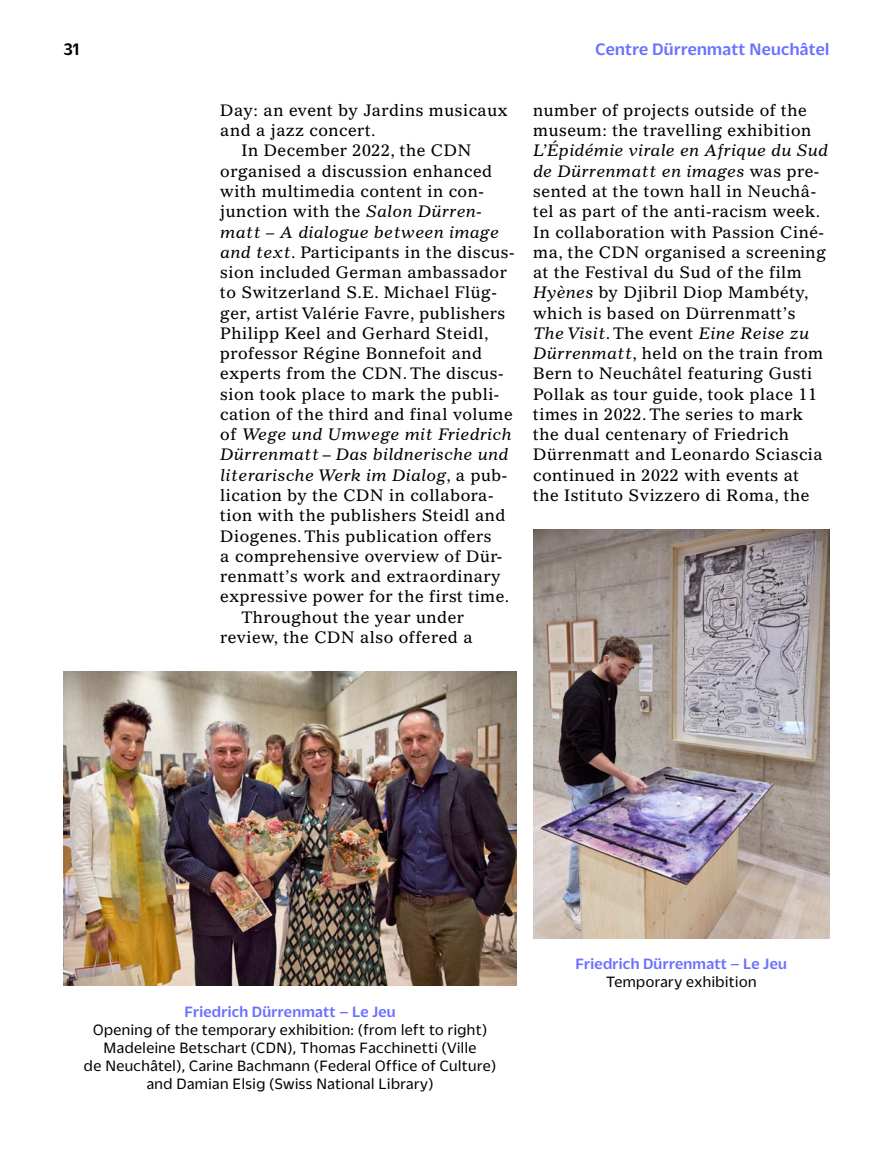
<style>
.page{position:relative;width:893px;height:1149px;background:#fff}
.page>*{position:absolute;margin:0;border:0;box-sizing:border-box;transform-origin:0 0}
.t1{font:500 18px "Duplicate Sans";letter-spacing:.02em;color:#6b71ff}
.t2{font:500 18px "Duplicate Sans";color:#000}
._6_2_Text{font:16.2px/20.2px "Gazette LT Std";letter-spacing:.03em;color:#000}
._7_BU{font:16.2px "Duplicate Sans";letter-spacing:.03em;color:#000}
._7_BU-2{font:500 16.2px "Duplicate Sans";letter-spacing:.02em;color:#6b71ff}
.s1{font-style:italic}
</style>
<div class="page">
<img style="left:533px;top:529px;width:296px;height:408px">
<img style="left:64px;top:671px;width:452px;height:314px">
<p class="t2" style="left:64px;top:37px;width:17px">31</p>
<p class="t1" style="left:595px;top:37px;width:235px">Centre Dürrenmatt Neuchâtel</p>
<p class="_6_2_Text" style="left:220px;top:100px;width:289px">Day: an event by Jardins musicaux and a jazz concert.</p>
<p class="_6_2_Text" style="left:220px;top:140px;width:296px;text-indent:21px">In December 2022, the CDN organised a discussion enhanced with multimedia content in con&shy;junction with the <span class="s1">Salon Dürren&shy;matt</span> – <span class="s1">A dialogue between image and text</span>. Participants in the discus&shy;sion included German ambassador to Switzerland S.E. Michael Flüg&shy;ger, artist Valérie Favre, publishers Philipp Keel and Gerhard Steidl, professor Régine Bonnefoit and experts from the CDN. The discus&shy;sion took place to mark the publi&shy;cation of the third and final volume of <span class="s1">Wege und Umwege mit Friedrich Dürrenmatt – Das bildnerische und literarische Werk im Dialog</span>, a pub&shy;lication by the CDN in collabora&shy;tion with the publishers Steidl and Diogenes. This publication offers<br>a comprehensive overview of Dür&shy;renmatt’s work and extraordinary expressive power for the first time.</p>
<p class="_6_2_Text" style="left:220px;top:606px;width:254px;text-indent:21px">Throughout the year under review, the CDN also offered a</p>
<p class="_6_2_Text" style="left:533px;top:100px;width:296px">number of projects outside of the museum: the travelling exhibition <span class="s1">L’Épidémie virale en Afrique du Sud de Dürrenmatt en images</span> was pre&shy;sented at the town hall in Neuchâ&shy;tel as part of the anti-racism week.<br>In collaboration with Passion Ciné&shy;ma, the CDN organised a screening at the Festival du Sud of the film <span class="s1">Hyènes</span> by Djibril Diop Mambéty, which is based on Dürrenmatt’s <span class="s1">The Visit</span>. The event <span class="s1">Eine Reise zu Dürrenmatt</span>, held on the train from Bern to Neuchâtel featuring Gusti Pollak as tour guide, took place 11 times in 2022. The series to mark the dual centenary of Friedrich Dürrenmatt and Leonardo Sciascia continued in 2022 with events at the Istituto Svizzero di Roma, the</p>
<p class="_7_BU-2" style="left:184px;top:1000px;width:213px">Friedrich Dürrenmatt – Le Jeu</p>
<p class="_7_BU" style="left:93px;top:1018px;width:395px">Opening of the temporary exhibition: (from left to right)</p>
<p class="_7_BU" style="left:104px;top:1036px;width:374px">Madeleine Betschart (CDN), Thomas Facchinetti (Ville</p>
<p class="_7_BU" style="left:84px;top:1054px;width:414px">de Neuchâtel), Carine Bachmann (Federal Office of Culture)</p>
<p class="_7_BU" style="left:147px;top:1072px;width:288px">and Damian Elsig (Swiss National Library)</p>
<p class="_7_BU-2" style="left:576px;top:952px;width:213px">Friedrich Dürrenmatt – Le Jeu</p>
<p class="_7_BU" style="left:606px;top:971px;width:152px">Temporary exhibition</p>
</div>
